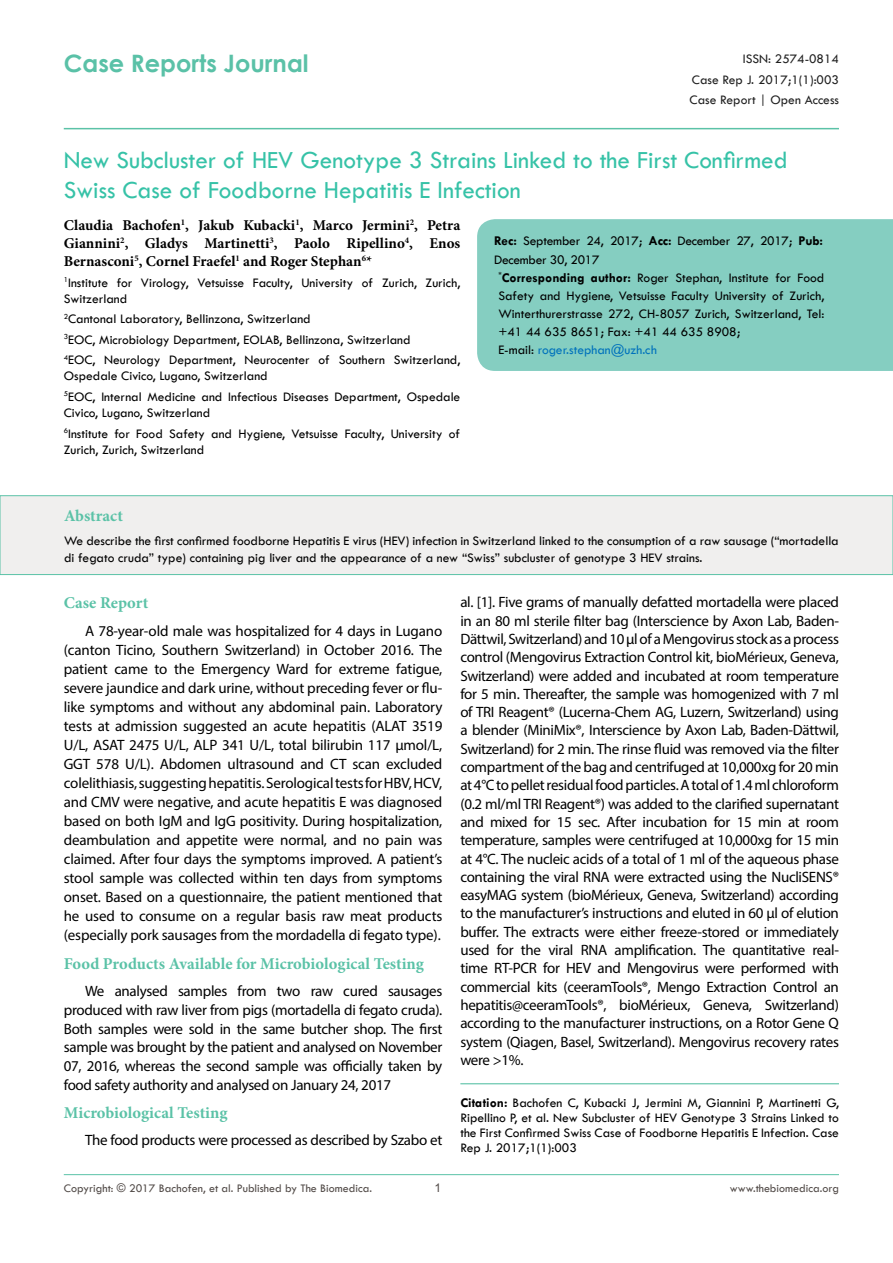
<style>
.page{position:relative;width:893px;height:1263px;background:#fff}
.page>*{position:absolute;margin:0;border:0;box-sizing:border-box;transform-origin:0 0}
.t1{font:25.5px/30px "Tw Cen";color:#36c2a7}
.t2{font:700 24px "Century Gothic";color:#5ac1a7}
.t3{font:700 16.5px "Minion Pro";color:#5bc2a7}
.t4{font:15px/18.3px "Myriad Pro";letter-spacing:-.02em;color:#000;text-align:justify}
.t5{font:700 15px/18px "Minion Pro";color:#000;text-align:justify}
.t6{font:13.5px/20.4px "Tw Cen";color:#000}
.t7{font:13.5px "Tw Cen";letter-spacing:-.02em;color:#000}
.t8{font:13.5px/20.4px "Tw Cen";color:#202020;text-align:justify}
.t9{font:13.5px "Tw Cen";color:#0072bc}
.t10{font:12px "Tw Cen";color:#524b48}
.t11{font:12px "Arial";color:#524b48}
.s1{font-weight:700}
.s2{color:#000}
</style>
<div class="page">
<hr style="left:64px;top:1174px;width:775px;height:1px;background:#5bc2a7">
<hr style="left:64px;top:128px;width:775px;height:1px;background:#5bc2a7">
<div style="left:0;top:496px;width:893px;height:78px;background:#f0efee"></div>
<div style="left:0;top:495px;width:893px;height:80px;border:1px solid #5bc2a7"></div>
<div style="left:477px;top:219px;width:416px;height:152px;background:#85cec1"></div>
<hr style="left:460px;top:1083px;width:379px;height:1px;background:#5bc2a7">
<h2 class="t2" style="left:64px;top:45px;width:246px">Case Reports Journal</h2>
<p class="t8" style="left:690px;top:49px;width:151px;text-indent:53px">ISSN: 2574-0814<br>Case Rep J. 2017;1(1):003<br>Case Report | Open Access</p>
<h1 class="t1" style="left:64px;top:145px;width:725px">New Subcluster of HEV Genotype 3 Strains Linked to the First Confirmed<br>Swiss Case of Foodborne Hepatitis E Infection</h1>
<p class="t5" style="left:64px;top:216px;width:398px">Claudia Bachofen<sup>1</sup>, Jakub Kubacki<sup>1</sup>, Marco Jermini<sup>2</sup>, Petra Giannini<sup>2</sup>, Gladys Martinetti<sup>3</sup>, Paolo Ripellino<sup>4</sup>, Enos Bernasconi<sup>5</sup>, Cornel Fraefel<sup>1</sup> and Roger Stephan<sup>6</sup>*</p>
<p class="t6" style="left:64px;top:274px;width:398px;line-height:16.2px"><sup>1</sup>Institute for Virology, Vetsuisse Faculty, University of Zurich, Zurich,<br>Switzerland</p>
<p class="t6" style="left:64px;top:309px;width:398px"><sup>2</sup>Cantonal Laboratory, Bellinzona, Switzerland<br><sup>3</sup>EOC, Microbiology Department, EOLAB, Bellinzona, Switzerland<br><sup>4</sup>EOC, Neurology Department, Neurocenter of Southern Switzerland,</p>
<p class="t6" style="left:64px;top:366px;width:398px">Ospedale Civico, Lugano, Switzerland<br><sup>5</sup>EOC, Internal Medicine and Infectious Diseases Department, Ospedale</p>
<p class="t6" style="left:64px;top:403px;width:398px">Civico, Lugano, Switzerland<br><sup>6</sup>Institute for Food Safety and Hygiene, Vetsuisse Faculty, University of</p>
<p class="t6" style="left:64px;top:439px;width:142px">Zurich, Zurich, Switzerland</p>
<p class="t7" style="left:494px;top:233px;width:330px"><span class="s1">Rec:</span> September 24, 2017; <span class="s1">Acc:</span> December 27, 2017; <span class="s1">Pub:</span></p>
<p class="t7" style="left:494px;top:251px;width:107px">December 30, 2017</p>
<p class="t6" style="left:498px;top:267px;width:327px"><sup>*</sup><span class="s1">Corresponding author:</span> Roger Stephan, Institute for Food</p>
<p class="t6" style="left:498px;top:285px;width:327px">Safety and Hygiene, Vetsuisse Faculty University of Zurich,</p>
<p class="t6" style="left:498px;top:303px;width:327px">Winterthurerstrasse 272, CH-8057 Zurich, Switzerland, Tel:</p>
<p class="t6" style="left:498px;top:321px;width:243px">+41 44 635 8651; Fax: +41 44 635 8908;</p>
<p class="t9" style="left:498px;top:342px;width:160px"><span class="s2">E-mail:</span> roger.stephan@uzh.ch</p>
<p class="t3" style="left:64px;top:504px;width:60px">Abstract</p>
<p class="t6" style="left:64px;top:533px;width:776px;line-height:16.2px">We describe the first confirmed foodborne Hepatitis E virus (HEV) infection in Switzerland linked to the consumption of a raw sausage (“mortadella di fegato cruda” type) containing pig liver and the appearance of a new “Swiss” subcluster of genotype 3 HEV strains.</p>
<p class="t3" style="left:64px;top:591px;width:86px">Case Report</p>
<p class="t4" style="left:64px;top:621px;width:380px;line-height:19px;text-indent:21px">A 78-year-old male was hospitalized for 4 days in Lugano (canton Ticino, Southern Switzerland) in October 2016. The patient came to the Emergency Ward for extreme fatigue, severe jaundice and dark urine, without preceding fever or flu&shy;like symptoms and without any abdominal pain. Laboratory tests at admission suggested an acute hepatitis (ALAT 3519<br>U/L, ASAT 2475 U/L, ALP 341 U/L, total bilirubin 117 μmol/L, GGT 578 U/L). Abdomen ultrasound and CT scan excluded colelithiasis, suggesting hepatitis. Serological tests for HBV, HCV, and CMV were negative, and acute hepatitis E was diagnosed based on both IgM and IgG positivity. During hospitalization, deambulation and appetite were normal, and no pain was claimed. After four days the symptoms improved. A patient’s stool sample was collected within ten days from symptoms onset. Based on a questionnaire, the patient mentioned that he used to consume on a regular basis raw meat products (especially pork sausages from the mordadella di fegato type).</p>
<p class="t3" style="left:64px;top:952px;width:362px">Food Products Available for Microbiological Testing</p>
<p class="t4" style="left:64px;top:981px;width:380px;line-height:18.8px;text-indent:21px">We analysed samples from two raw cured sausages produced with raw liver from pigs (mortadella di fegato cruda).<br>Both samples were sold in the same butcher shop. The first sample was brought by the patient and analysed on November 07, 2016, whereas the second sample was officially taken by food safety authority and analysed on January 24, 2017</p>
<p class="t3" style="left:64px;top:1101px;width:165px">Microbiological Testing</p>
<p class="t4" style="left:85px;top:1131px;width:359px">The food products were processed as described by Szabo et</p>
<p class="t4" style="left:460px;top:593px;width:380px">al. [1]. Five grams of manually defatted mortadella were placed in an 80 ml sterile filter bag (Interscience by Axon Lab, Baden-Dättwil, Switzerland) and 10 µl of a Mengovirus stock as a process control (Mengovirus Extraction Control kit, bioMérieux, Geneva, Switzerland) were added and incubated at room temperature for 5 min. Thereafter, the sample was homogenized with 7 ml of TRI Reagent® (Lucerna-Chem AG, Luzern, Switzerland) using a blender (MiniMix®, Interscience by Axon Lab, Baden-Dättwil, Switzerland) for 2 min. The rinse fluid was removed via the filter compartment of the bag and centrifuged at 10,000xg for 20 min at 4°C to pellet residual food particles. A total of 1.4 ml chloroform (0.2 ml/ml TRI Reagent®) was added to the clarified supernatant and mixed for 15 sec. After incubation for 15 min at room temperature, samples were centrifuged at 10,000xg for 15 min at 4°C. The nucleic acids of a total of 1 ml of the aqueous phase containing the viral RNA were extracted using the NucliSENS® easyMAG system (bioMérieux, Geneva, Switzerland) according to the manufacturer’s instructions and eluted in 60 µl of elution buffer. The extracts were either freeze-stored or immediately used for the viral RNA amplification. The quantitative real&shy;time RT-PCR for HEV and Mengovirus were performed with commercial kits (ceeramTools®, Mengo Extraction Control an hepatitis@ceeramTools®, bioMérieux, Geneva, Switzerland) according to the manufacturer instructions, on a Rotor Gene Q system (Qiagen, Basel, Switzerland). Mengovirus recovery rates were &gt;1%.</p>
<p class="t6" style="left:460px;top:1095px;width:380px;line-height:15px;text-align:justify"><span class="s1">Citation:</span> Bachofen C, Kubacki J, Jermini M, Giannini P, Martinetti G, Ripellino P, et al. New Subcluster of HEV Genotype 3 Strains Linked to the First Confirmed Swiss Case of Foodborne Hepatitis E Infection. Case Rep J. 2017;1(1):003</p>
<p class="t10" style="left:64px;top:1181px;width:310px">Copyright: © 2017 Bachofen, et al. Published by The Biomedica.</p>
<p class="t11" style="left:434px;top:1180px;width:8px">1</p>
<p class="t10" style="left:730px;top:1181px;width:111px">www.thebiomedica.org</p>
</div>
